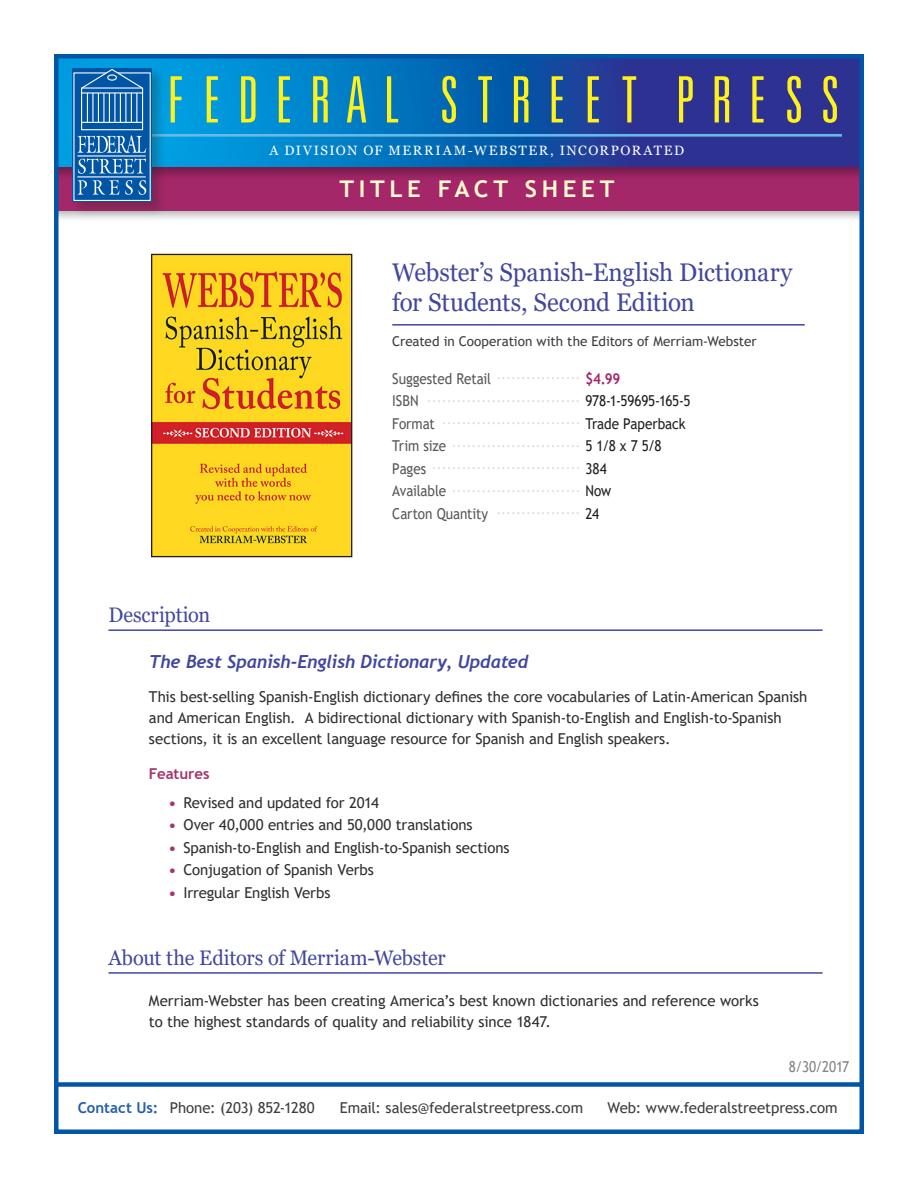
<style>
.page{position:relative;width:918px;height:1188px;background:#fff}
.page>*{position:absolute;margin:0;border:0;box-sizing:border-box;transform-origin:0 0}
.Title_1{font:25.5px/30px "Georgia";letter-spacing:-.005em;color:#42479e;scale:.95 1}
.t1{font:700 23.1px "Trebuchet MS";letter-spacing:.195em;color:#fffbcc;scale:1.04 1}
.Section_title{font:21px "Georgia";letter-spacing:-.005em;color:#42479e;scale:.95 1}
.Description_call_out{font:italic 700 18px "Trebuchet";letter-spacing:-.015em;color:#42479e}
.Description{font:15px/21px "Trebuchet MS";letter-spacing:-.01em;color:#312f30}
.Spec_Details{font:15px "Trebuchet MS";letter-spacing:-.01em;color:#dcdddf;scale:.9 1}
.t2{font:15px "Trebuchet MS";letter-spacing:-.005em;color:#3e3e3f}
.t3{font:700 15px "Trebuchet MS";color:#235fab}
.date{font:15px "Trebuchet MS";letter-spacing:-.015em;color:#808285;scale:.9 1}
.Description_Features{font:700 15px "Trebuchet MS";letter-spacing:-.01em;color:#a7346d}
.Created_in_cooperati{font:13.5px "Trebuchet MS";letter-spacing:-.005em;color:#3e3e3f}
.t4{font:13.5px "Georgia";letter-spacing:.11em;color:#fff}
.s1{color:#57585a}
.s2{font-weight:700;color:#a42769}
.s3{color:#231f20}
.s4{font-weight:700;color:#a7346d}
</style>
<div class="page">
<img style="left:59px;top:210px;width:800px;height:9px">
<svg style="left:54px;top:167px;width:810px;height:43px;background:#9c2564"></svg>
<svg style="left:59px;top:59px;width:800px;height:108px;background:#135dae"></svg>
<svg style="left:171px;top:76px;width:11px;height:46px"></svg>
<svg style="left:207px;top:76px;width:11px;height:46px"></svg>
<svg style="left:241px;top:76px;width:15px;height:46px"></svg>
<svg style="left:279px;top:76px;width:11px;height:46px"></svg>
<svg style="left:313px;top:76px;width:15px;height:46px"></svg>
<svg style="left:347px;top:76px;width:19px;height:46px"></svg>
<svg style="left:387px;top:76px;width:11px;height:46px"></svg>
<svg style="left:442px;top:76px;width:14px;height:47px"></svg>
<svg style="left:478px;top:76px;width:14px;height:46px"></svg>
<svg style="left:514px;top:76px;width:14px;height:46px"></svg>
<svg style="left:552px;top:76px;width:11px;height:46px"></svg>
<svg style="left:588px;top:76px;width:11px;height:46px"></svg>
<svg style="left:623px;top:76px;width:13px;height:46px"></svg>
<svg style="left:679px;top:76px;width:14px;height:46px"></svg>
<svg style="left:715px;top:76px;width:14px;height:46px"></svg>
<svg style="left:752px;top:76px;width:12px;height:46px"></svg>
<svg style="left:787px;top:76px;width:14px;height:47px"></svg>
<svg style="left:823px;top:76px;width:14px;height:47px"></svg>
<hr style="left:78px;top:134px;width:764px;height:3px;background:#67bae8">
<hr style="left:392px;top:324px;width:413px;height:2px;background:#42479e">
<hr style="left:108px;top:629px;width:715px;height:2px;background:#42479e">
<hr style="left:108px;top:972px;width:715px;height:2px;background:#42479e">
<img style="left:153px;top:256px;width:197px;height:299px">
<div style="left:151px;top:254px;width:201px;height:303px;border:1px solid #231f20"></div>
<div style="left:70px;top:66px;width:97px;height:151px;background:#231f20;opacity:.28"></div>
<svg style="left:72px;top:68px;width:80px;height:134px;background:#296fb3"></svg>
<svg style="left:78px;top:180px;width:41px;height:15px"></svg>
<svg style="left:125px;top:180px;width:21px;height:15px"></svg>
<hr style="left:77px;top:155px;width:69px;height:2px;background:#fff">
<hr style="left:77px;top:176px;width:69px;height:1px;background:#fff">
<svg style="left:78px;top:69px;width:68px;height:105px;background:#3678b7"></svg>
<div style="left:107px;top:74px;width:10px;height:7px;border:1px solid #fff;border-radius:50%"></div>
<div style="left:58px;top:1082px;width:805px;height:5px;background:#0155a5"></div>
<div style="left:54px;top:54px;width:810px;height:1080px;border:4px solid #0155a5"></div>
<p class="t4" style="left:270px;top:142px;width:416px">A DIVISION OF MERRIAM-WEBSTER, INCORPORATED</p>
<p class="t1" style="left:339px;top:174px;width:266px">TITLE FACT SHEET</p>
<p class="Title_1" style="left:392px;top:257px;width:423px">Webster’s Spanish-English Dictionary for Students, Second Edition</p>
<p class="Created_in_cooperati" style="left:392px;top:333px;width:366px">Created in Cooperation with the Editors of Merriam-Webster</p>
<p class="Spec_Details" style="left:392px;top:365px;width:255px"><span class="s1">Suggested Retail</span> ................. <span class="s2">$4.99</span></p>
<p class="Spec_Details" style="left:392px;top:387px;width:333px"><span class="s1">ISBN</span> ............................... <span class="s3">978-1-59695-165-5</span></p>
<p class="Spec_Details" style="left:392px;top:410px;width:327px"><span class="s1">Format</span> ............................ <span class="s3">Trade Paperback</span></p>
<p class="Spec_Details" style="left:392px;top:432px;width:301px"><span class="s1">Trim size</span> .......................... <span class="s3">5 1/8 x 7 5/8</span></p>
<p class="Spec_Details" style="left:392px;top:455px;width:240px"><span class="s1">Pages</span> .............................. <span class="s3">384</span></p>
<p class="Spec_Details" style="left:392px;top:477px;width:245px"><span class="s1">Available</span> .......................... <span class="s3">Now</span></p>
<p class="Spec_Details" style="left:392px;top:500px;width:231px"><span class="s1">Carton Quantity</span> ................. <span class="s3">24</span></p>
<p class="Section_title" style="left:108px;top:602px;width:109px">Description</p>
<p class="Description_call_out" style="left:149px;top:650px;width:381px">The Best Spanish-English Dictionary, Updated</p>
<p class="Description" style="left:149px;top:686px;width:660px">This best-selling Spanish-English dictionary defines the core vocabularies of Latin-American Spanish and American English. A bidirectional dictionary with Spanish-to-English and English-to-Spanish sections, it is an excellent language resource for Spanish and English speakers.</p>
<p class="Description_Features" style="left:149px;top:764px;width:62px">Features</p>
<p class="Description" style="left:168px;top:792px;width:212px"><span class="s4">•</span> Revised and updated for 2014</p>
<p class="Description" style="left:168px;top:814px;width:306px"><span class="s4">•</span> Over 40,000 entries and 50,000 translations</p>
<p class="Description" style="left:168px;top:837px;width:343px"><span class="s4">•</span> Spanish-to-English and English-to-Spanish sections</p>
<p class="Description" style="left:168px;top:859px;width:207px"><span class="s4">•</span> Conjugation of Spanish Verbs</p>
<p class="Description" style="left:168px;top:882px;width:164px"><span class="s4">•</span> Irregular English Verbs</p>
<p class="Section_title" style="left:108px;top:945px;width:356px">About the Editors of Merriam-Webster</p>
<p class="Description" style="left:149px;top:990px;width:612px">Merriam-Webster has been creating America’s best known dictionaries and reference works to the highest standards of quality and reliability since 1847.</p>
<p class="date" style="left:789px;top:1057px;width:69px">8/30/2017</p>
<p class="t3" style="left:78px;top:1098px;width:82px">Contact Us:</p>
<p class="t2" style="left:170px;top:1098px;width:147px">Phone: (203) 852-1280</p>
<p class="t2" style="left:340px;top:1098px;width:245px">Email: sales@federalstreetpress.com</p>
<p class="t2" style="left:608px;top:1098px;width:232px">Web: www.federalstreetpress.com</p>
</div>
